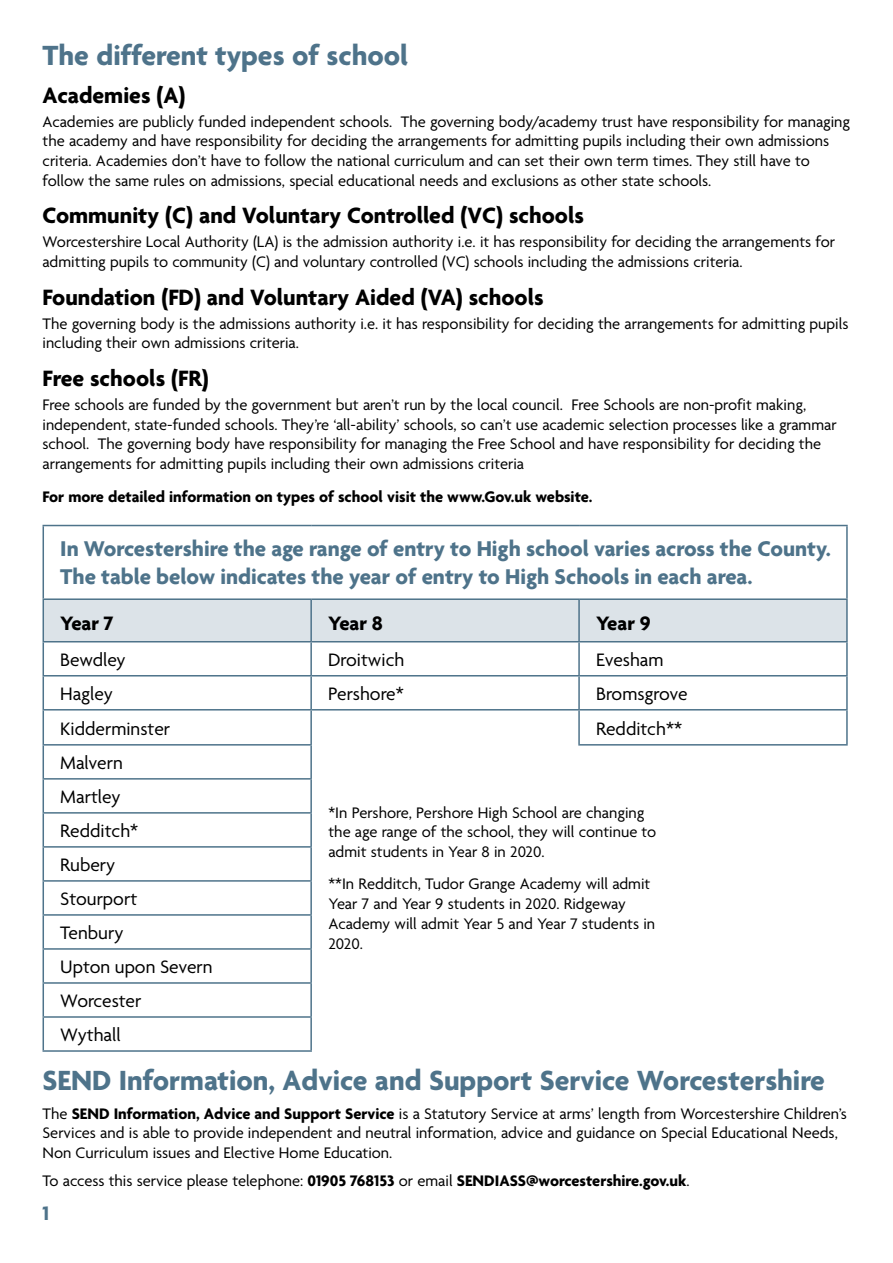
<style>
.page{position:relative;width:893px;height:1263px;background:#fff}
.page>*{position:absolute;margin:0;border:0;box-sizing:border-box;transform-origin:0 0}
.t1{font:700 30px "Agenda";color:#4e738a}
.t2{font:700 24px "Agenda";color:#000}
.t3{font:700 23.1px/28.5px "Agenda";color:#4e738a}
.t4{font:700 21px "Agenda";letter-spacing:-.01em;color:#000}
.t5{font:700 21px "Agenda";color:#4e738a}
.t6{font:19.5px/34px "Agenda";color:#000}
.t7{font:16.5px/19.8px "Agenda";color:#000}
.t8{font:700 16.5px "Agenda";color:#000}
.s1{font-weight:700}
</style>
<div class="page">
<svg style="left:44px;top:526px;width:802px;height:220px"></svg>
<div style="left:44px;top:600px;width:802px;height:41px;background:#dce3e8"></div>
<svg style="left:312px;top:745px;width:535px;height:1px"></svg>
<hr style="left:43px;top:526px;width:1px;height:72px;background:#4e738a">
<hr style="left:43px;top:525px;width:268px;height:1px;background:#4e738a">
<hr style="left:311px;top:525px;width:268px;height:1px;background:#4e738a">
<hr style="left:579px;top:525px;width:269px;height:1px;background:#4e738a">
<hr style="left:846px;top:526px;width:2px;height:72px;background:#4e738a">
<hr style="left:43px;top:600px;width:1px;height:41px;background:#4e738a">
<hr style="left:43px;top:598px;width:268px;height:2px;background:#4e738a">
<hr style="left:310px;top:600px;width:2px;height:41px;background:#4e738a">
<hr style="left:311px;top:598px;width:268px;height:2px;background:#4e738a">
<hr style="left:578px;top:600px;width:2px;height:41px;background:#4e738a">
<hr style="left:579px;top:598px;width:269px;height:2px;background:#4e738a">
<hr style="left:846px;top:600px;width:2px;height:41px;background:#4e738a">
<hr style="left:43px;top:642px;width:1px;height:33px;background:#4e738a">
<hr style="left:43px;top:641px;width:268px;height:1px;background:#4e738a">
<hr style="left:310px;top:642px;width:2px;height:33px;background:#4e738a">
<hr style="left:311px;top:641px;width:268px;height:1px;background:#4e738a">
<hr style="left:578px;top:642px;width:2px;height:33px;background:#4e738a">
<hr style="left:579px;top:641px;width:269px;height:1px;background:#4e738a">
<hr style="left:846px;top:642px;width:2px;height:33px;background:#4e738a">
<hr style="left:43px;top:676px;width:1px;height:33px;background:#4e738a">
<hr style="left:43px;top:675px;width:268px;height:1px;background:#4e738a">
<hr style="left:310px;top:676px;width:2px;height:33px;background:#4e738a">
<hr style="left:311px;top:675px;width:268px;height:1px;background:#4e738a">
<hr style="left:578px;top:676px;width:2px;height:33px;background:#4e738a">
<hr style="left:579px;top:675px;width:269px;height:1px;background:#4e738a">
<hr style="left:846px;top:676px;width:2px;height:33px;background:#4e738a">
<hr style="left:43px;top:710px;width:1px;height:34px;background:#4e738a">
<hr style="left:43px;top:709px;width:268px;height:1px;background:#4e738a">
<hr style="left:310px;top:710px;width:2px;height:34px;background:#4e738a">
<hr style="left:311px;top:709px;width:268px;height:1px;background:#4e738a">
<hr style="left:578px;top:710px;width:2px;height:34px;background:#4e738a">
<hr style="left:579px;top:709px;width:269px;height:1px;background:#4e738a">
<hr style="left:846px;top:710px;width:2px;height:34px;background:#4e738a">
<hr style="left:43px;top:745px;width:1px;height:33px;background:#4e738a">
<hr style="left:43px;top:744px;width:269px;height:1px;background:#4e738a">
<hr style="left:310px;top:745px;width:2px;height:33px;background:#4e738a">
<hr style="left:578px;top:744px;width:270px;height:1px;background:#4e738a">
<hr style="left:43px;top:780px;width:1px;height:32px;background:#4e738a">
<hr style="left:43px;top:778px;width:269px;height:2px;background:#4e738a">
<hr style="left:310px;top:780px;width:2px;height:32px;background:#4e738a">
<hr style="left:43px;top:814px;width:1px;height:32px;background:#4e738a">
<hr style="left:43px;top:812px;width:269px;height:2px;background:#4e738a">
<hr style="left:310px;top:814px;width:2px;height:32px;background:#4e738a">
<hr style="left:43px;top:848px;width:1px;height:32px;background:#4e738a">
<hr style="left:43px;top:846px;width:269px;height:2px;background:#4e738a">
<hr style="left:310px;top:848px;width:2px;height:32px;background:#4e738a">
<hr style="left:43px;top:882px;width:1px;height:32px;background:#4e738a">
<hr style="left:43px;top:880px;width:269px;height:2px;background:#4e738a">
<hr style="left:310px;top:882px;width:2px;height:32px;background:#4e738a">
<hr style="left:43px;top:916px;width:1px;height:32px;background:#4e738a">
<hr style="left:43px;top:914px;width:269px;height:2px;background:#4e738a">
<hr style="left:310px;top:916px;width:2px;height:32px;background:#4e738a">
<hr style="left:43px;top:950px;width:1px;height:32px;background:#4e738a">
<hr style="left:43px;top:948px;width:269px;height:2px;background:#4e738a">
<hr style="left:310px;top:950px;width:2px;height:32px;background:#4e738a">
<hr style="left:43px;top:984px;width:1px;height:32px;background:#4e738a">
<hr style="left:43px;top:982px;width:269px;height:2px;background:#4e738a">
<hr style="left:310px;top:984px;width:2px;height:32px;background:#4e738a">
<hr style="left:43px;top:1018px;width:1px;height:32px;background:#4e738a">
<hr style="left:43px;top:1016px;width:269px;height:2px;background:#4e738a">
<hr style="left:43px;top:1050px;width:269px;height:2px;background:#4e738a">
<hr style="left:310px;top:1018px;width:2px;height:32px;background:#4e738a">
<h1 class="t1" style="left:43px;top:37px;width:367px">The different types of school</h1>
<h2 class="t2" style="left:43px;top:80px;width:144px">Academies (A)</h2>
<p class="t7" style="left:43px;top:111px;width:809px">Academies are publicly funded independent schools. The governing body/academy trust have responsibility for managing the academy and have responsibility for deciding the arrangements for admitting pupils including their own admissions criteria. Academies don’t have to follow the national curriculum and can set their own term times. They still have to follow the same rules on admissions, special educational needs and exclusions as other state schools.</p>
<h2 class="t2" style="left:43px;top:201px;width:543px">Community (C) and Voluntary Controlled (VC) schools</h2>
<p class="t7" style="left:43px;top:232px;width:794px">Worcestershire Local Authority (LA) is the admission authority i.e. it has responsibility for deciding the arrangements for admitting pupils to community (C) and voluntary controlled (VC) schools including the admissions criteria.</p>
<h2 class="t2" style="left:43px;top:282px;width:503px">Foundation (FD) and Voluntary Aided (VA) schools</h2>
<p class="t7" style="left:43px;top:313px;width:807px">The governing body is the admissions authority i.e. it has responsibility for deciding the arrangements for admitting pupils including their own admissions criteria.</p>
<h2 class="t2" style="left:43px;top:363px;width:168px">Free schools (FR)</h2>
<p class="t7" style="left:43px;top:394px;width:796px">Free schools are funded by the government but aren’t run by the local council. Free Schools are non-profit making, independent, state-funded schools. They’re ‘all-ability’ schools, so can’t use academic selection processes like a grammar school. The governing body have responsibility for managing the Free School and have responsibility for deciding the arrangements for admitting pupils including their own admissions criteria</p>
<p class="t8" style="left:43px;top:486px;width:551px">For more detailed information on types of school visit the www.Gov.uk website.</p>
<h3 class="t3" style="left:60px;top:534px;width:772px">In Worcestershire the age range of entry to High school varies across the County.<br>The table below indicates the year of entry to High Schools in each area.</h3>
<p class="t4" style="left:60px;top:610px;width:55px">Year 7</p>
<p class="t4" style="left:328px;top:610px;width:56px">Year 8</p>
<p class="t4" style="left:596px;top:610px;width:56px">Year 9</p>
<p class="t6" style="left:60px;top:642px;width:67px">Bewdley</p>
<p class="t6" style="left:328px;top:642px;width:78px">Droitwich</p>
<p class="t6" style="left:596px;top:642px;width:69px">Evesham</p>
<p class="t6" style="left:60px;top:676px;width:54px">Hagley</p>
<p class="t6" style="left:328px;top:676px;width:77px">Pershore*</p>
<p class="t6" style="left:596px;top:676px;width:93px">Bromsgrove</p>
<p class="t6" style="left:60px;top:711px;width:111px">Kidderminster</p>
<p class="t6" style="left:596px;top:711px;width:88px">Redditch**</p>
<p class="t6" style="left:60px;top:746px;width:154px">Malvern<br>Martley<br>Redditch*<br>Rubery<br>Stourport<br>Tenbury<br>Upton upon Severn<br>Worcester<br>Wythall</p>
<h1 class="t1" style="left:43px;top:1062px;width:784px">SEND Information, Advice and Support Service Worcestershire</h1>
<p class="t7" style="left:43px;top:1103px;width:806px">The <span class="s1">SEND Information, Advice and Support Service</span> is a Statutory Service at arms’ length from Worcestershire Children’s<br>Services and is able to provide independent and neutral information, advice and guidance on Special Educational Needs,<br>Non Curriculum issues and Elective Home Education.</p>
<p class="t7" style="left:43px;top:1171px;width:648px">To access this service please telephone: <span class="s1">01905 768153</span> or email <span class="s1">SENDIASS@worcestershire.gov.uk</span>.</p>
<p class="t7" style="left:328px;top:802px;width:329px">*In Pershore, Pershore High School are changing the age range of the school, they will continue to admit students in Year 8 in 2020.</p>
<p class="t7" style="left:328px;top:874px;width:328px">**In Redditch, Tudor Grange Academy will admit Year 7 and Year 9 students in 2020. Ridgeway Academy will admit Year 5 and Year 7 students in 2020.</p>
<p class="t5" style="left:43px;top:1201px;width:8px">1</p>
</div>
